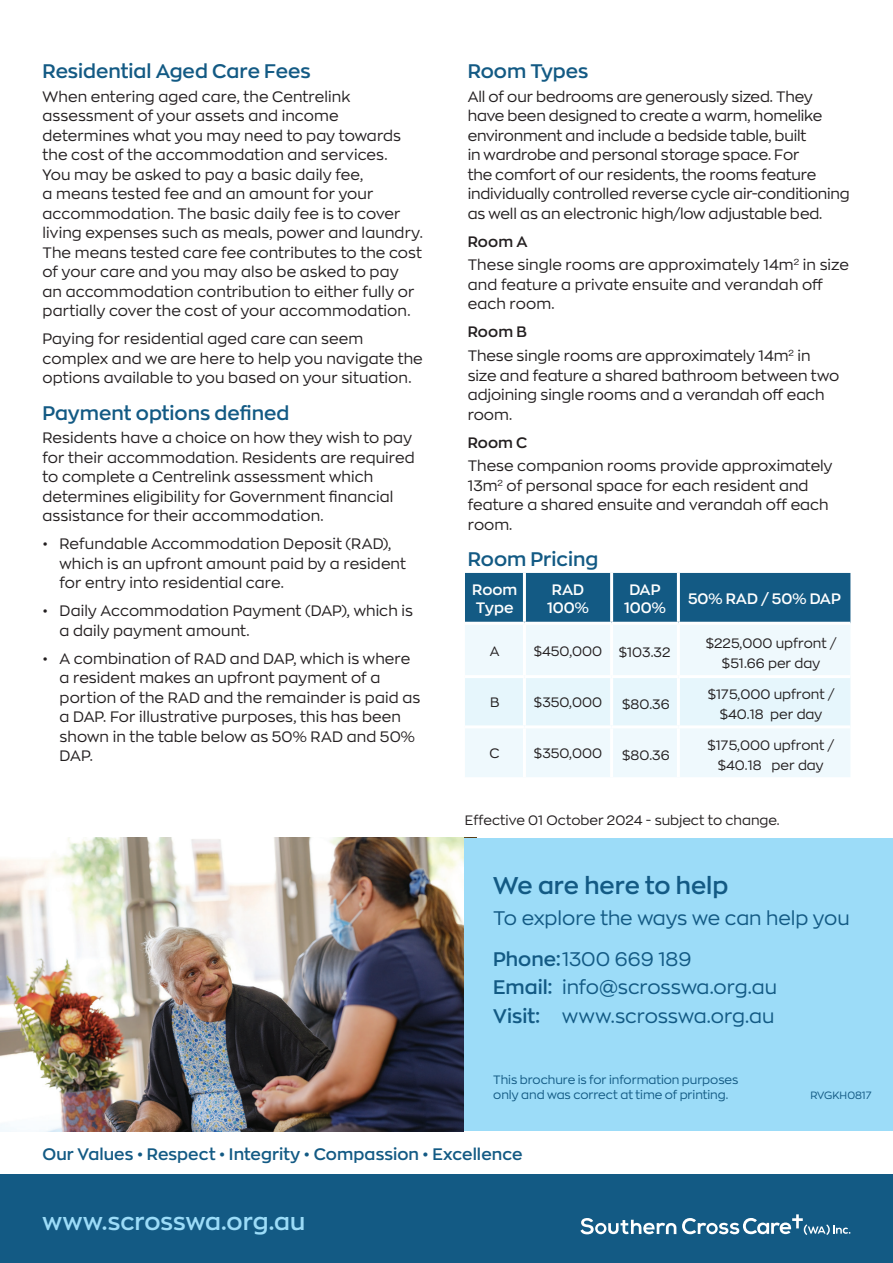
<style>
.page{position:relative;width:893px;height:1263px;background:#fff}
.page>*{position:absolute;margin:0;border:0;box-sizing:border-box;transform-origin:0 0}
.t1{font:600 24px "Zona Pro";color:#9cdcf8}
.t2{font:600 24px "Zona Pro";color:#135a84}
.t3{font:19.5px/41px "Zona Pro";letter-spacing:-.005em;color:#135a84}
.t4{font:600 19.5px "Zona Pro";color:#135a84}
.t5{font:600 16.5px "Zona Pro";letter-spacing:.005em;color:#135a84}
.t6{font:15px/19.5px "Zona Pro";letter-spacing:.005em;color:#231f20}
.t7{font:600 15px/18px "Zona Pro";color:#fff;text-align:center}
.t8{font:600 15px "Zona Pro";color:#231f20}
.t9{font:13.5px/19.8px "Zona Pro";color:#231f20;text-align:center}
.t10{font:12px/15px "Zona Pro";letter-spacing:-.005em;color:#135a84}
.t11{font:10.5px "Zona Pro";letter-spacing:-.005em;color:#135a84}
.s1{font-weight:600}
</style>
<div class="page">
<div style="left:0;top:1174px;width:893px;height:89px;background:#135a84"></div>
<svg style="left:580px;top:1218px;width:96px;height:16px"></svg>
<svg style="left:682px;top:1214px;width:168px;height:21px"></svg>
<div style="left:463px;top:838px;width:430px;height:297px;background:#9cdcf8"></div>
<div style="left:0;top:1131px;width:893px;height:43px;background:#fff"></div>
<div style="left:465px;top:573px;width:385px;height:49px;background:#135a84"></div>
<div style="left:465px;top:625px;width:385px;height:152px;background:#eff9fd"></div>
<div style="left:465px;top:678px;width:385px;height:47px;background:#e6f6fc"></div>
<hr style="left:523px;top:625px;width:3px;height:50px;background:#fff">
<hr style="left:610px;top:625px;width:3px;height:50px;background:#fff">
<hr style="left:677px;top:625px;width:3px;height:50px;background:#fff">
<hr style="left:465px;top:675px;width:59px;height:3px;background:#fff">
<hr style="left:524px;top:675px;width:88px;height:3px;background:#fff">
<hr style="left:523px;top:678px;width:3px;height:47px;background:#fff">
<hr style="left:612px;top:675px;width:66px;height:3px;background:#fff">
<hr style="left:610px;top:678px;width:3px;height:47px;background:#fff">
<hr style="left:678px;top:675px;width:172px;height:3px;background:#fff">
<hr style="left:677px;top:678px;width:3px;height:47px;background:#fff">
<hr style="left:465px;top:725px;width:59px;height:3px;background:#fff">
<hr style="left:524px;top:725px;width:88px;height:3px;background:#fff">
<hr style="left:523px;top:728px;width:3px;height:49px;background:#fff">
<hr style="left:612px;top:725px;width:66px;height:3px;background:#fff">
<hr style="left:610px;top:728px;width:3px;height:49px;background:#fff">
<hr style="left:678px;top:725px;width:172px;height:3px;background:#fff">
<hr style="left:677px;top:728px;width:3px;height:49px;background:#fff">
<hr style="left:523px;top:573px;width:3px;height:49px;background:#fff">
<hr style="left:610px;top:573px;width:3px;height:49px;background:#fff">
<hr style="left:677px;top:573px;width:3px;height:49px;background:#fff">
<img style="left:0;top:838px;width:464px;height:293px">
<h2 class="t4" style="left:43px;top:58px;width:270px">Residential Aged Care Fees</h2>
<p class="t6" style="left:43px;top:86px;width:382px">When entering aged care, the Centrelink assessment of your assets and income determines what you may need to pay towards the cost of the accommodation and services.<br>You may be asked to pay a basic daily fee,<br>a means tested fee and an amount for your accommodation. The basic daily fee is to cover living expenses such as meals, power and laundry.<br>The means tested care fee contributes to the cost of your care and you may also be asked to pay<br>an accommodation contribution to either fully or partially cover the cost of your accommodation.</p>
<p class="t6" style="left:43px;top:329px;width:382px">Paying for residential aged care can seem complex and we are here to help you navigate the options available to you based on your situation.</p>
<h2 class="t4" style="left:43px;top:400px;width:248px">Payment options defined</h2>
<p class="t6" style="left:43px;top:428px;width:374px">Residents have a choice on how they wish to pay for their accommodation. Residents are required to complete a Centrelink assessment which determines eligibility for Government financial assistance for their accommodation.</p>
<p class="t6" style="left:60px;top:534px;width:348px;text-indent:-17px">• Refundable Accommodation Deposit (RAD), which is an upfront amount paid by a resident for entry into residential care.</p>
<p class="t6" style="left:60px;top:601px;width:355px;text-indent:-17px">• Daily Accommodation Payment (DAP), which is a daily payment amount.</p>
<p class="t6" style="left:60px;top:648px;width:362px;text-indent:-17px">• A combination of RAD and DAP, which is where a resident makes an upfront payment of a portion of the RAD and the remainder is paid as a DAP. For illustrative purposes, this has been shown in the table below as 50% RAD and 50% DAP.</p>
<h2 class="t4" style="left:468px;top:58px;width:122px">Room Types</h2>
<p class="t6" style="left:468px;top:86px;width:383px">All of our bedrooms are generously sized. They have been designed to create a warm, homelike environment and include a bedside table, built<br>in wardrobe and personal storage space. For<br>the comfort of our residents, the rooms feature individually controlled reverse cycle air-conditioning as well as an electronic high/low adjustable bed.</p>
<p class="t6" style="left:468px;top:229px;width:383px;line-height:23.7px"><span class="s1">Room A<br></span>These single rooms are approximately 14m<sup>2</sup> in size</p>
<p class="t6" style="left:468px;top:274px;width:357px">and feature a private ensuite and verandah off each room.</p>
<p class="t6" style="left:468px;top:320px;width:344px;line-height:23.7px"><span class="s1">Room B<br></span>These single rooms are approximately 14m<sup>2</sup> in</p>
<p class="t6" style="left:468px;top:365px;width:373px">size and feature a shared bathroom between two adjoining single rooms and a verandah off each room.</p>
<p class="t8" style="left:468px;top:432px;width:61px">Room C</p>
<p class="t6" style="left:468px;top:456px;width:366px">These companion rooms provide approximately 13m<sup>2</sup> of personal space for each resident and feature a shared ensuite and verandah off each room.</p>
<h2 class="t4" style="left:468px;top:547px;width:132px">Room Pricing</h2>
<p class="t7" style="left:472px;top:581px;width:47px;text-align:left">Room<br>Type</p>
<p class="t7" style="left:547px;top:581px;width:43px">RAD<br>100%</p>
<p class="t7" style="left:624px;top:581px;width:43px">DAP<br>100%</p>
<p class="t7" style="left:688px;top:590px;width:154px">50% RAD / 50% DAP</p>
<p class="t9" style="left:490px;top:641px;width:11px">A</p>
<p class="t9" style="left:534px;top:641px;width:138px">$450,000 $103.32</p>
<p class="t9" style="left:706px;top:633px;width:132px">$225,000 upfront / $51.66 per day</p>
<p class="t9" style="left:490px;top:692px;width:11px">B</p>
<p class="t9" style="left:534px;top:692px;width:70px">$350,000</p>
<p class="t9" style="left:622px;top:694px;width:49px">$80.36</p>
<p class="t9" style="left:708px;top:684px;width:128px">$175,000 upfront / $40.18 per day</p>
<p class="t9" style="left:490px;top:742px;width:12px">C</p>
<p class="t9" style="left:534px;top:742px;width:70px">$350,000</p>
<p class="t9" style="left:622px;top:744px;width:49px">$80.36</p>
<p class="t9" style="left:707px;top:735px;width:128px">$175,000 upfront / $40.18 per day</p>
<p class="t9" style="left:465px;top:809px;width:316px">Effective 01 October 2024 - subject to change.</p>
<h1 class="t2" style="left:493px;top:870px;width:237px">We are here to help</h1>
<h2 class="t3" style="left:493px;top:897px;width:358px">To explore the ways we can help you<br><span class="s1">Phone:</span> 1300 669 189</h2>
<h2 class="t3" style="left:493px;top:973px;width:285px;line-height:28.2px"><span class="s1">Email:</span> info@scrosswa.org.au<br><span class="s1">Visit:</span> www.scrosswa.org.au</h2>
<p class="t10" style="left:493px;top:1072px;width:247px">This brochure is for information purposes only and was correct at time of printing.</p>
<p class="t11" style="left:810px;top:1088px;width:63px">RVGKH0817</p>
<p class="t5" style="left:43px;top:1144px;width:481px">Our Values • Respect • Integrity • Compassion • Excellence</p>
<h1 class="t1" style="left:43px;top:1206px;width:264px">www.scrosswa.org.au</h1>
</div>
